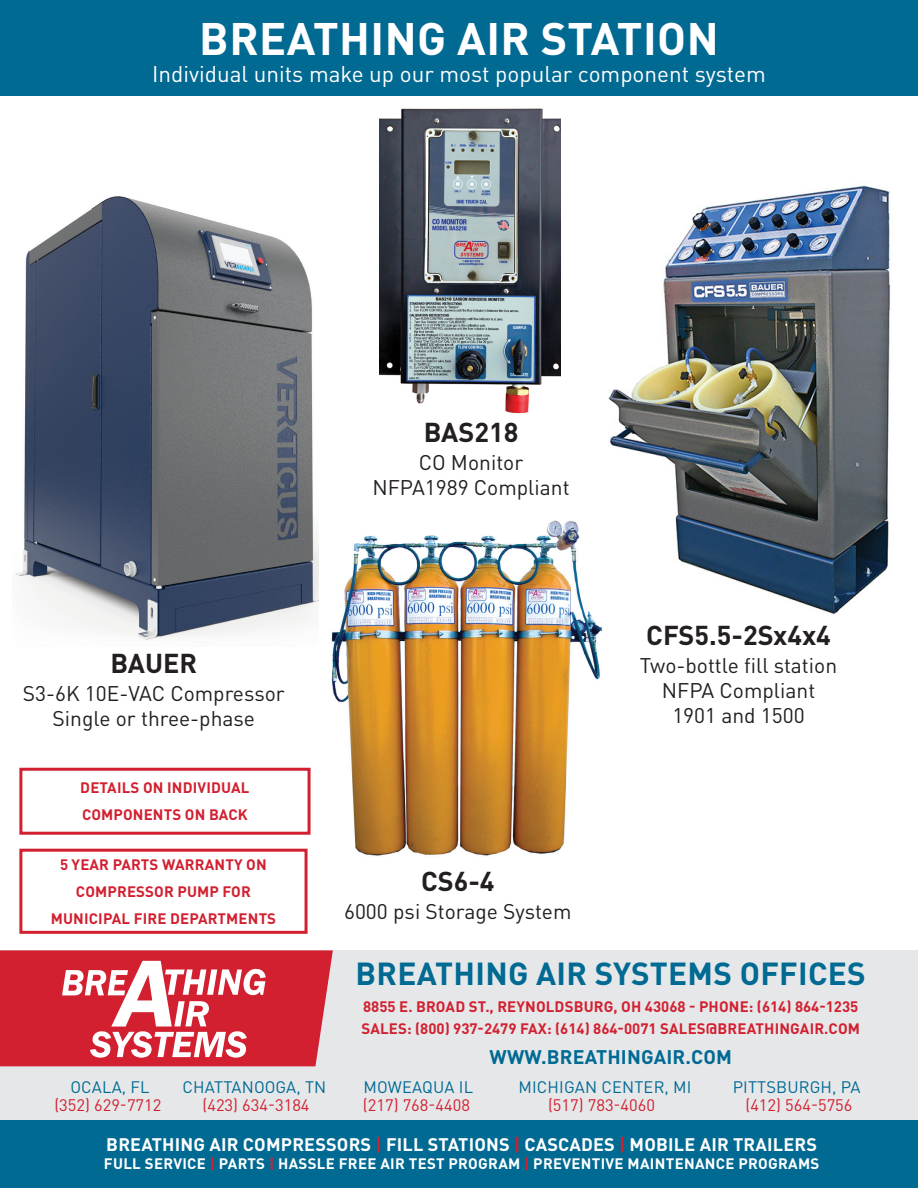
<style>
.page{position:relative;width:918px;height:1188px;background:#fff}
.page>*{position:absolute;margin:0;border:0;box-sizing:border-box;transform-origin:0 0}
.t1{font:700 45px "DINOT";letter-spacing:.01em;color:#fff}
.t2{font:700 31.5px "DINOT";letter-spacing:.01em;color:#006a93}
.t3{font:700 27px "DINOT";color:#231f20}
.t4{font:22.5px "DINOT";color:#fff}
.t5{font:21px "DINOT";color:#231f20}
.t6{font:700 19.5px "DINOT";letter-spacing:.01em;color:#006a93}
.t7{font:700 18px "DINOT";letter-spacing:.01em;color:#fff}
.t8{font:16.5px "DINOT";color:#d22030}
.t9{font:16.5px "DINOT";letter-spacing:.01em;color:#006a93}
.t10{font:700 15px "DINOT";letter-spacing:.01em;color:#d22030}
.t11{font:700 15px "DINOT";letter-spacing:.02em;color:#fff}
.s1{color:#d22030}
</style>
<div class="page">
<div style="left:0;top:0;width:918px;height:95px;background:#006a93"></div>
<div style="left:0;top:950px;width:918px;height:238px;background:#e6e7e9"></div>
<svg style="left:0;top:950px;width:333px;height:116px;background:#da4c58"></svg>
<div style="left:0;top:1120px;width:918px;height:68px;background:#006a93"></div>
<img style="left:608px;top:185px;width:283px;height:429px">
<img style="left:15px;top:196px;width:303px;height:444px">
<div style="left:19px;top:768px;width:292px;height:67px;border:3px solid #d22030"></div>
<img style="left:380px;top:108px;width:181px;height:306px">
<img style="left:331px;top:520px;width:270px;height:336px">
<div style="left:19px;top:849px;width:289px;height:85px;border:3px solid #d22030"></div>
<p class="t1" style="left:199px;top:3px;width:521px">BREATHING AIR STATION</p>
<p class="t4" style="left:152px;top:56px;width:615px">Individual units make up our most popular component system</p>
<p class="t3" style="left:110px;top:642px;width:88px">BAUER</p>
<p class="t5" style="left:23px;top:677px;width:263px">S3-6K 10E-VAC Compressor</p>
<p class="t5" style="left:53px;top:703px;width:204px">Single or three-phase</p>
<p class="t10" style="left:80px;top:776px;width:171px">DETAILS ON INDIVIDUAL</p>
<p class="t10" style="left:82px;top:803px;width:167px">COMPONENTS ON BACK</p>
<p class="t10" style="left:60px;top:853px;width:208px">5 YEAR PARTS WARRANTY ON</p>
<p class="t10" style="left:76px;top:880px;width:176px">COMPRESSOR PUMP FOR</p>
<p class="t10" style="left:51px;top:907px;width:227px">MUNICIPAL FIRE DEPARTMENTS</p>
<p class="t3" style="left:424px;top:411px;width:96px">BAS218</p>
<p class="t5" style="left:419px;top:447px;width:106px">CO Monitor</p>
<p class="t5" style="left:372px;top:472px;width:199px">NFPA1989 Compliant</p>
<p class="t3" style="left:421px;top:860px;width:75px">CS6-4</p>
<p class="t5" style="left:344px;top:896px;width:229px">6000 psi Storage System</p>
<p class="t3" style="left:646px;top:614px;width:186px">CFS5.5-2Sx4x4</p>
<p class="t5" style="left:640px;top:649px;width:199px">Two-bottle fill station</p>
<p class="t5" style="left:662px;top:675px;width:155px">NFPA Compliant</p>
<p class="t5" style="left:672px;top:700px;width:134px">1901 and 1500</p>
<p class="t2" style="left:356px;top:949px;width:512px">BREATHING AIR SYSTEMS OFFICES</p>
<p class="t10" style="left:363px;top:995px;width:497px">8855 E. BROAD ST., REYNOLDSBURG, OH 43068 - PHONE: (614) 864-1235</p>
<p class="t10" style="left:361px;top:1017px;width:500px">SALES: (800) 937-2479 FAX: (614) 864-0071 SALES@BREATHINGAIR.COM</p>
<p class="t6" style="left:490px;top:1042px;width:244px">WWW.BREATHINGAIR.COM</p>
<p class="t9" style="left:71px;top:1074px;width:81px">OCALA, FL</p>
<p class="t9" style="left:183px;top:1074px;width:145px">CHATTANOOGA, TN</p>
<p class="t9" style="left:363px;top:1074px;width:111px">MOWEAQUA IL</p>
<p class="t9" style="left:519px;top:1074px;width:174px">MICHIGAN CENTER, MI</p>
<p class="t9" style="left:733px;top:1074px;width:129px">PITTSBURGH, PA</p>
<p class="t8" style="left:54px;top:1092px;width:109px">(352) 629-7712</p>
<p class="t8" style="left:203px;top:1092px;width:109px">(423) 634-3184</p>
<p class="t8" style="left:363px;top:1092px;width:109px">(217) 768-4408</p>
<p class="t8" style="left:548px;top:1092px;width:109px">(517) 783-4060</p>
<p class="t8" style="left:745px;top:1092px;width:109px">(412) 564-5756</p>
<p class="t7" style="left:106px;top:1130px;width:712px">BREATHING AIR COMPRESSORS <span class="s1">|</span> FILL STATIONS <span class="s1">|</span> CASCADES <span class="s1">|</span> MOBILE AIR TRAILERS</p>
<p class="t11" style="left:104px;top:1152px;width:717px">FULL SERVICE <span class="s1">|</span> PARTS <span class="s1">|</span> HASSLE FREE AIR TEST PROGRAM <span class="s1">|</span> PREVENTIVE MAINTENANCE PROGRAMS</p>
</div>
